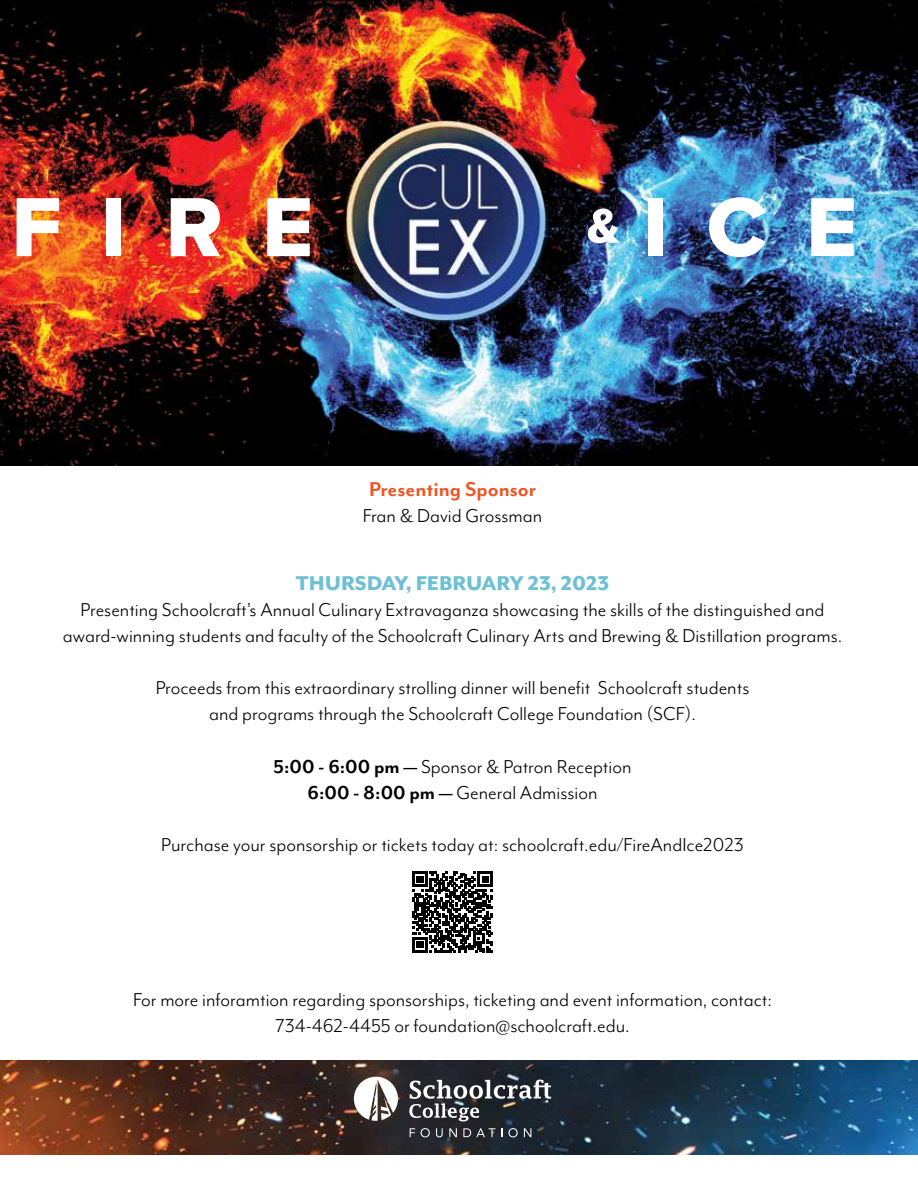
<style>
.page{position:relative;width:918px;height:1188px;background:#fff}
.page>*{position:absolute;margin:0;border:0;box-sizing:border-box;transform-origin:0 0}
.t1{font:86.85px "Proxima Nova Extrabld";letter-spacing:.45em;color:#fff}
.t2{font:800 22.95px "Mr Eaves Mod OT";color:#6ec0d4}
.t3{font:700 22.95px "Mr Eaves Mod OT";color:#f05423}
.t4{font:21.45px/26.1px "Mr Eaves Mod OT";color:#000;text-align:center}
.s1{font-weight:700}
</style>
<div class="page">
<img style="left:0;top:1060px;width:918px;height:94px">
<img style="left:0;top:0;width:918px;height:466px">
<svg style="left:412px;top:872px;width:81px;height:80px"></svg>
<svg style="left:410px;top:1128px;width:5px;height:9px"></svg>
<svg style="left:421px;top:1128px;width:9px;height:9px"></svg>
<svg style="left:436px;top:1128px;width:7px;height:9px"></svg>
<svg style="left:449px;top:1128px;width:8px;height:9px"></svg>
<svg style="left:463px;top:1128px;width:32px;height:9px"></svg>
<svg style="left:508px;top:1128px;width:10px;height:9px"></svg>
<svg style="left:524px;top:1128px;width:7px;height:9px"></svg>
<svg style="left:354px;top:1076px;width:44px;height:45px"></svg>
<svg style="left:409px;top:1080px;width:142px;height:41px"></svg>
<h1 class="t1" style="left:11px;top:162px;width:303px">FIRE</h1>
<h1 class="t1" style="left:587px;top:162px;width:272px"><sup>&amp;</sup>ICE</h1>
<p class="t3" style="left:369px;top:476px;width:168px">Presenting Sponsor</p>
<p class="t4" style="left:363px;top:503px;width:181px">Fran &amp; David Grossman</p>
<p class="t2" style="left:296px;top:570px;width:315px">THURSDAY, FEBRUARY 23, 2023</p>
<p class="t4" style="left:63px;top:596px;width:781px">Presenting Schoolcraft’s Annual Culinary Extravaganza showcasing the skills of the distinguished and award-winning students and faculty of the Schoolcraft Culinary Arts and Brewing &amp; Distillation programs.</p>
<p class="t4" style="left:156px;top:675px;width:595px">Proceeds from this extraordinary strolling dinner will benefit Schoolcraft students and programs through the Schoolcraft College Foundation (SCF).</p>
<p class="t4" style="left:274px;top:753px;width:359px"><span class="s1">5:00 - 6:00 pm —</span> Sponsor &amp; Patron Reception<br><span class="s1">6:00 - 8:00 pm —</span> General Admission</p>
<p class="t4" style="left:161px;top:831px;width:584px">Purchase your sponsorship or tickets today at: schoolcraft.edu/FireAndIce2023</p>
<p class="t4" style="left:133px;top:986px;width:641px">For more inforamtion regarding sponsorships, ticketing and event information, contact:<br>734-462-4455 or foundation@schoolcraft.edu.</p>
</div>
